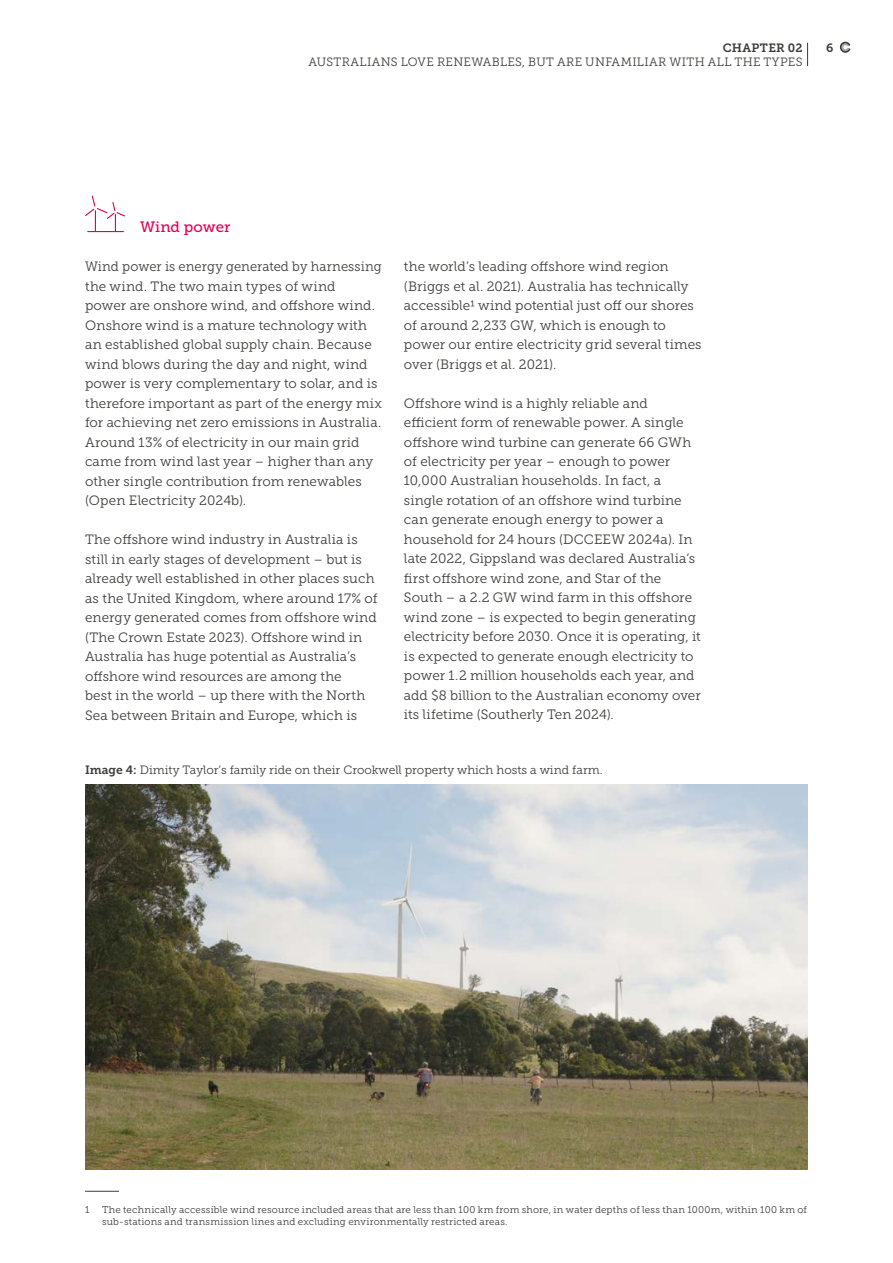
<style>
.page{position:relative;width:893px;height:1263px;background:#fff}
.page>*{position:absolute;margin:0;border:0;box-sizing:border-box;transform-origin:0 0}
.t1{font:15px "Museo Slab 500";color:#e50057}
.t2{font:13.5px/19.5px "Museo Slab 300";letter-spacing:.005em;color:#3c3c3b}
.t3{font:13.5px/19.5px "Museo Slab 300";letter-spacing:.005em;color:#3c3c3b;scale:.96 1}
.t4{font:12px "Museo Slab 300";color:#3c3c3b}
.t5{font:12px "Museo Slab 300";letter-spacing:.03em;color:#3c3c3b}
.t6{font:12px "Museo Slab 700";letter-spacing:.02em;color:#3c3c3b}
.t7{font:9.75px/11.7px "Museo Slab 300";letter-spacing:.02em;color:#3c3c3b}
.s1{font-family:"Museo Slab 700"}
</style>
<div class="page">
<svg style="left:85px;top:195px;width:41px;height:38px"></svg>
<hr style="left:85px;top:1191px;width:34px;height:1px;background:#3c3c3b">
<img style="left:85px;top:784px;width:723px;height:385px">
<svg style="left:839px;top:42px;width:11px;height:11px"></svg>
<svg style="left:807px;top:43px;width:1px;height:23px"></svg>
<p class="t6" style="left:723px;top:41px;width:81px">CHAPTER 02</p>
<p class="t6" style="left:826px;top:41px;width:9px">6</p>
<p class="t5" style="left:309px;top:55px;width:495px">AUSTRALIANS LOVE RENEWABLES, BUT ARE UNFAMILIAR WITH ALL THE TYPES</p>
<p class="t1" style="left:140px;top:219px;width:92px">Wind power</p>
<p class="t3" style="left:85px;top:257px;width:311px">Wind power is energy generated by harnessing the wind. The two main types of wind<br>power are onshore wind, and offshore wind.<br>Onshore wind is a mature technology with an established global supply chain. Because wind blows during the day and night, wind power is very complementary to solar, and is therefore important as part of the energy mix for achieving net zero emissions in Australia.<br>Around 13% of electricity in our main grid came from wind last year – higher than any other single contribution from renewables (Open Electricity 2024b).</p>
<p class="t2" style="left:85px;top:530px;width:294px">The offshore wind industry in Australia is still in early stages of development – but is already well established in other places such as the United Kingdom, where around 17% of energy generated comes from offshore wind (The Crown Estate 2023). Offshore wind in Australia has huge potential as Australia’s offshore wind resources are among the<br>best in the world – up there with the North Sea between Britain and Europe, which is</p>
<p class="t2" style="left:404px;top:257px;width:299px">the world’s leading offshore wind region (Briggs et al. 2021). Australia has technically accessible1 wind potential just off our shores of around 2,233 GW, which is enough to power our entire electricity grid several times over (Briggs et al. 2021).</p>
<p class="t2" style="left:404px;top:393px;width:298px">Offshore wind is a highly reliable and efficient form of renewable power. A single offshore wind turbine can generate 66 GWh of electricity per year – enough to power 10,000 Australian households. In fact, a single rotation of an offshore wind turbine can generate enough energy to power a household for 24 hours (DCCEEW 2024a). In late 2022, Gippsland was declared Australia’s first offshore wind zone, and Star of the South – a 2.2 GW wind farm in this offshore wind zone – is expected to begin generating electricity before 2030. Once it is operating, it is expected to generate enough electricity to power 1.2 million households each year, and add $8 billion to the Australian economy over its lifetime (Southerly Ten 2024).</p>
<p class="t4" style="left:85px;top:763px;width:519px"><span class="s1">Image 4:</span> Dimity Taylor’s family ride on their Crookwell property which hosts a wind farm.</p>
<p class="t7" style="left:85px;top:1204px;width:6px">1</p>
<p class="t7" style="left:102px;top:1204px;width:706px">The technically accessible wind resource included areas that are less than 100 km from shore, in water depths of less than 1000m, within 100 km of sub-stations and transmission lines and excluding environmentally restricted areas.</p>
</div>
